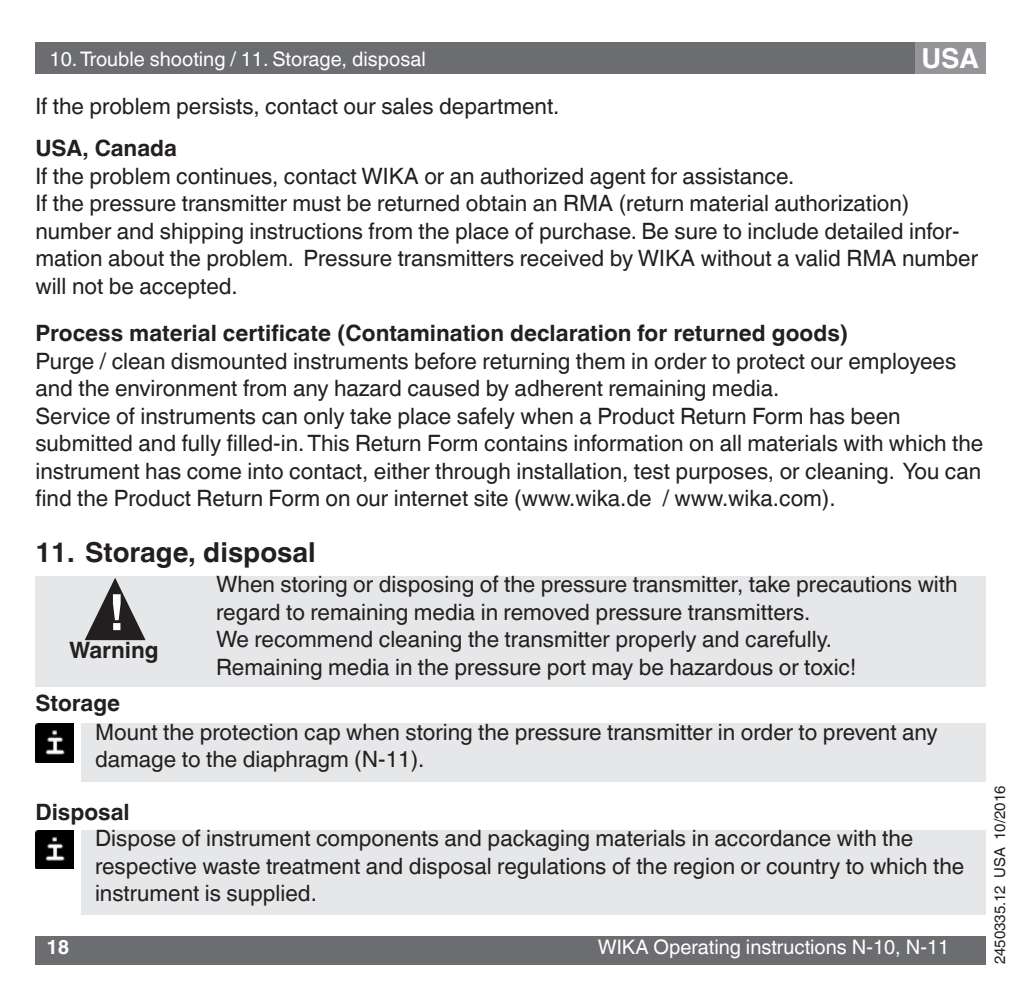
<style>
.page{position:relative;width:1021px;height:1007px;background:#fff}
.page>*{position:absolute;margin:0;border:0;box-sizing:border-box;transform-origin:0 0}
.t1{font:700 50px "Helvetica World";color:#fff}
.t2{font:700 27.5px "Helvetica World";color:#231f20}
.t3{font:700 27.5px "Helvetica World";color:#fff}
.t4{font:22.5px/27.5px "Helvetica World";color:#231f20}
.t5{font:700 22.5px "Helvetica World";color:#231f20}
.t6{font:20px "Helvetica World";color:#fff}
.t7{font:700 20px "Helvetica World";color:#fff}
.t8{font:15px "Helvetica World";color:#231f20}
</style>
<div class="page">
<div style="left:35px;top:42px;width:950px;height:32px;background:#6c6d70"></div>
<div style="left:35px;top:935px;width:950px;height:29px;background:#6c6d70"></div>
<div style="left:914px;top:42px;width:71px;height:32px;background:#939598"></div>
<img style="left:35px;top:723px;width:39px;height:38px">
<img style="left:35px;top:830px;width:39px;height:38px">
<div style="left:35px;top:576px;width:950px;height:110px;background:#e6e7e9"></div>
<div style="left:81px;top:723px;width:904px;height:58px;background:#e6e7e9"></div>
<div style="left:81px;top:829px;width:904px;height:85px;background:#e6e7e9"></div>
<svg style="left:84px;top:578px;width:62px;height:63px"></svg>
<p class="t6" style="left:50px;top:47px;width:378px">10. Trouble shooting / 11. Storage, disposal</p>
<p class="t3" style="left:921px;top:42px;width:59px">USA</p>
<p class="t4" style="left:35px;top:92px;width:525px">If the problem persists, contact our sales department.</p>
<p class="t5" style="left:35px;top:135px;width:143px">USA, Canada</p>
<p class="t4" style="left:35px;top:162px;width:944px">If the problem continues, contact WIKA or an authorized agent for assistance.<br>If the pressure transmitter must be returned obtain an RMA (return material authorization) number and shipping instructions from the place of purchase. Be sure to include detailed infor&shy;mation about the problem. Pressure transmitters received by WIKA without a valid RMA number will not be accepted.</p>
<p class="t5" style="left:35px;top:320px;width:814px">Process material certificate (Contamination declaration for returned goods)</p>
<p class="t4" style="left:35px;top:347px;width:949px">Purge / clean dismounted instruments before returning them in order to protect our employees and the environment from any hazard caused by adherent remaining media.<br>Service of instruments can only take place safely when a Product Return Form has been submitted and fully filled-in. This Return Form contains information on all materials with which the instrument has come into contact, either through installation, test purposes, or cleaning. You can find the Product Return Form on our internet site (www.wika.de / www.wika.com).</p>
<p class="t2" style="left:35px;top:536px;width:282px">11. Storage, disposal</p>
<p class="t4" style="left:216px;top:570px;width:743px">When storing or disposing of the pressure transmitter, take precautions with regard to remaining media in removed pressure transmitters.<br>We recommend cleaning the transmitter properly and carefully.<br>Remaining media in the pressure port may be hazardous or toxic!</p>
<h1 class="t1" style="left:108px;top:583px;width:18px">!</h1>
<p class="t5" style="left:69px;top:637px;width:91px">Warning</p>
<p class="t5" style="left:35px;top:690px;width:86px">Storage</p>
<p class="t4" style="left:95px;top:718px;width:844px">Mount the protection cap when storing the pressure transmitter in order to prevent any damage to the diaphragm (N-11).</p>
<p class="t5" style="left:35px;top:798px;width:96px">Disposal</p>
<p class="t4" style="left:95px;top:824px;width:870px">Dispose of instrument components and packaging materials in accordance with the respective waste treatment and disposal regulations of the region or country to which the instrument is supplied.</p>
<p class="t7" style="left:46px;top:935px;width:25px">18</p>
<p class="t6" style="left:597px;top:935px;width:353px">WIKA Operating instructions N-10, N-11</p>
<p class="t8" style="left:991px;top:964px;width:180px;rotate:-90deg">2450335.12 USA 10/2016</p>
</div>
